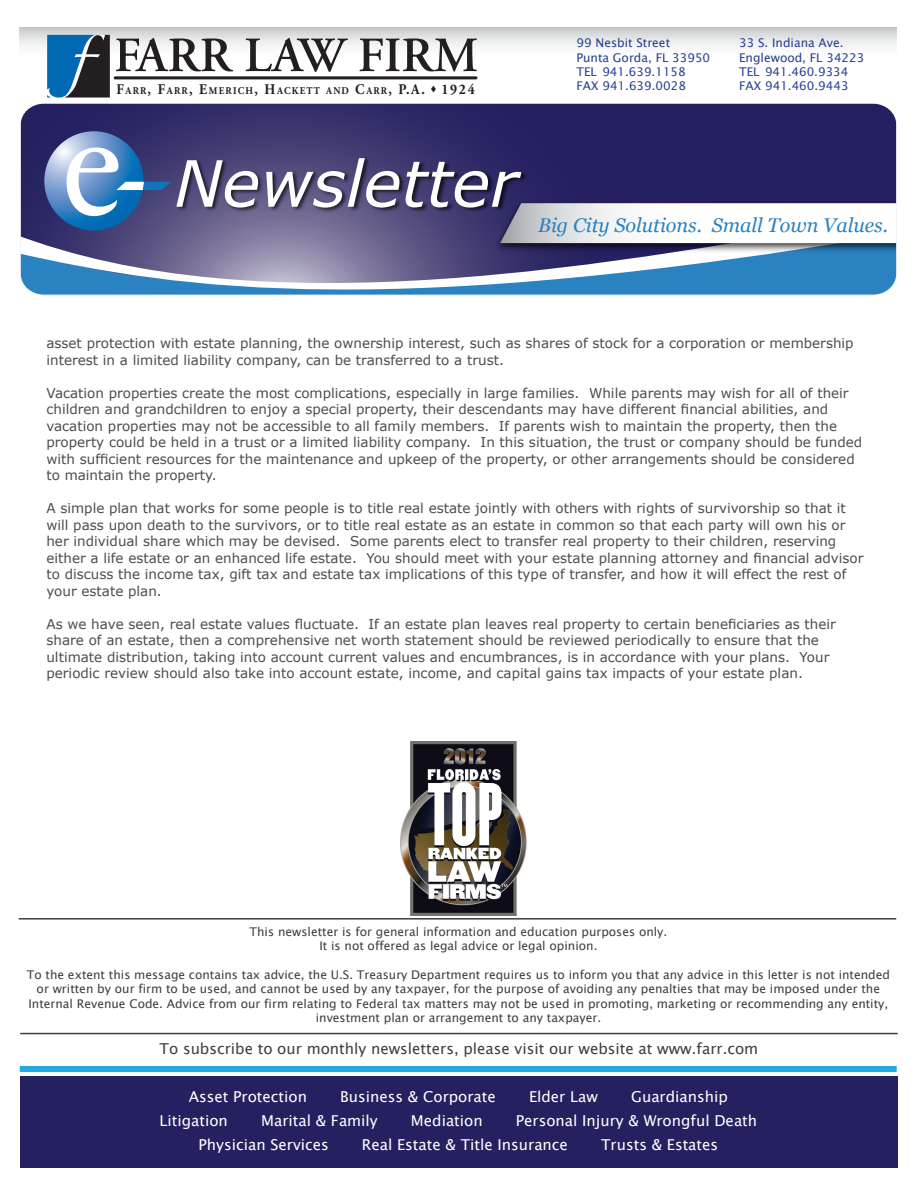
<style>
.page{position:relative;width:918px;height:1188px;background:#fff}
.page>*{position:absolute;margin:0;border:0;box-sizing:border-box;transform-origin:0 0}
.t1{font:italic 64.05px "Verdana";color:#fff}
.t2{font:italic 19.8px "Georgia";color:#2a82c0}
.t3{font:15px "Lucida Sans Unicode";color:#fff}
.t4{font:15px "Lucida Sans Unicode";color:#3e3e3f}
.t5{font:13.5px/16.5px "Verdana";color:#4b4c4d}
.t6{font:12px/14.4px "Lucida Sans Unicode";color:#3e3e3f;text-align:center}
.t7{font:12px/14.4px "Lucida Sans Unicode";color:#253f8e}
.t8{font:700 10.35px "Adobe Garamond Pro";letter-spacing:.125em;color:#231f20;scale:.92 1}
.s1{font-size:14.7px}
</style>
<div class="page">
<svg style="left:20px;top:27px;width:877px;height:53px"></svg>
<svg style="left:20px;top:103px;width:877px;height:193px;background:#5c6694"></svg>
<svg style="left:44px;top:131px;width:127px;height:100px;background:#607dae"></svg>
<img style="left:173px;top:148px;width:356px;height:85px">
<svg style="left:47px;top:35px;width:63px;height:63px;background:#27577b"></svg>
<svg style="left:116px;top:38px;width:117px;height:33px"></svg>
<svg style="left:245px;top:38px;width:103px;height:34px"></svg>
<svg style="left:359px;top:38px;width:118px;height:34px"></svg>
<hr style="left:115px;top:76px;width:361px;height:3px;background:#231f20">
<div style="left:20px;top:1077px;width:877px;height:91px;background:#252161"></div>
<div style="left:20px;top:1066px;width:877px;height:6px;background:#24aae1"></div>
<hr style="left:20px;top:1033px;width:878px;height:1px;background:#3e3e3f">
<hr style="left:19px;top:918px;width:877px;height:2px;background:#3e3e3f">
<img style="left:400px;top:742px;width:127px;height:174px">
<p class="t8" style="left:116px;top:85px;width:391px"><span class="s1">F</span>ARR<span class="s1">, F</span>ARR<span class="s1">, E</span>MERICH<span class="s1">, H</span>ACKETT AND <span class="s1">C</span>ARR<span class="s1">, P.A.</span> ▼ <span class="s1">1924</span></p>
<p class="t7" style="left:577px;top:36px;width:135px">99 Nesbit Street<br>Punta Gorda, FL 33950<br>TEL 941.639.1158<br>FAX 941.639.0028</p>
<p class="t7" style="left:739px;top:36px;width:127px">33 S. Indiana Ave.<br>Englewood, FL 34223<br>TEL 941.460.9334<br>FAX 941.460.9443</p>
<h1 class="t1" style="left:174px;top:139px;width:345px">Newsletter</h1>
<h2 class="t2" style="left:538px;top:212px;width:351px">Big City Solutions. Small Town Values.</h2>
<p class="t5" style="left:46px;top:335px;width:809px">asset protection with estate planning, the ownership interest, such as shares of stock for a corporation or membership interest in a limited liability company, can be transferred to a trust.</p>
<p class="t5" style="left:46px;top:385px;width:817px">Vacation properties create the most complications, especially in large families. While parents may wish for all of their children and grandchildren to enjoy a special property, their descendants may have different financial abilities, and vacation properties may not be accessible to all family members. If parents wish to maintain the property, then the property could be held in a trust or a limited liability company. In this situation, the trust or company should be funded with sufficient resources for the maintenance and upkeep of the property, or other arrangements should be considered to maintain the property.</p>
<p class="t5" style="left:46px;top:500px;width:819px">A simple plan that works for some people is to title real estate jointly with others with rights of survivorship so that it will pass upon death to the survivors, or to title real estate as an estate in common so that each party will own his or her individual share which may be devised. Some parents elect to transfer real property to their children, reserving either a life estate or an enhanced life estate. You should meet with your estate planning attorney and financial advisor to discuss the income tax, gift tax and estate tax implications of this type of transfer, and how it will effect the rest of your estate plan.</p>
<p class="t5" style="left:46px;top:616px;width:791px">As we have seen, real estate values fluctuate. If an estate plan leaves real property to certain beneficiaries as their share of an estate, then a comprehensive net worth statement should be reviewed periodically to ensure that the ultimate distribution, taking into account current values and encumbrances, is in accordance with your plans. Your periodic review should also take into account estate, income, and capital gains tax impacts of your estate plan.</p>
<p class="t6" style="left:250px;top:924px;width:419px">This newsletter is for general information and education purposes only.<br>It is not offered as legal advice or legal opinion.</p>
<p class="t6" style="left:27px;top:967px;width:865px">To the extent this message contains tax advice, the U.S. Treasury Department requires us to inform you that any advice in this letter is not intended or written by our firm to be used, and cannot be used by any taxpayer, for the purpose of avoiding any penalties that may be imposed under the Internal Revenue Code. Advice from our firm relating to Federal tax matters may not be used in promoting, marketing or recommending any entity, investment plan or arrangement to any taxpayer.</p>
<p class="t4" style="left:160px;top:1037px;width:600px">To subscribe to our monthly newsletters, please visit our website at www.farr.com</p>
<p class="t3" style="left:189px;top:1085px;width:120px">Asset Protection</p>
<p class="t3" style="left:340px;top:1085px;width:157px">Business &amp; Corporate</p>
<p class="t3" style="left:529px;top:1085px;width:70px">Elder Law</p>
<p class="t3" style="left:631px;top:1085px;width:98px">Guardianship</p>
<p class="t3" style="left:160px;top:1109px;width:70px">Litigation</p>
<p class="t3" style="left:261px;top:1109px;width:118px">Marital &amp; Family</p>
<p class="t3" style="left:411px;top:1109px;width:73px">Mediation</p>
<p class="t3" style="left:516px;top:1109px;width:243px">Personal Injury &amp; Wrongful Death</p>
<p class="t3" style="left:199px;top:1133px;width:132px">Physician Services</p>
<p class="t3" style="left:362px;top:1133px;width:207px">Real Estate &amp; Title Insurance</p>
<p class="t3" style="left:601px;top:1133px;width:119px">Trusts &amp; Estates</p>
</div>
